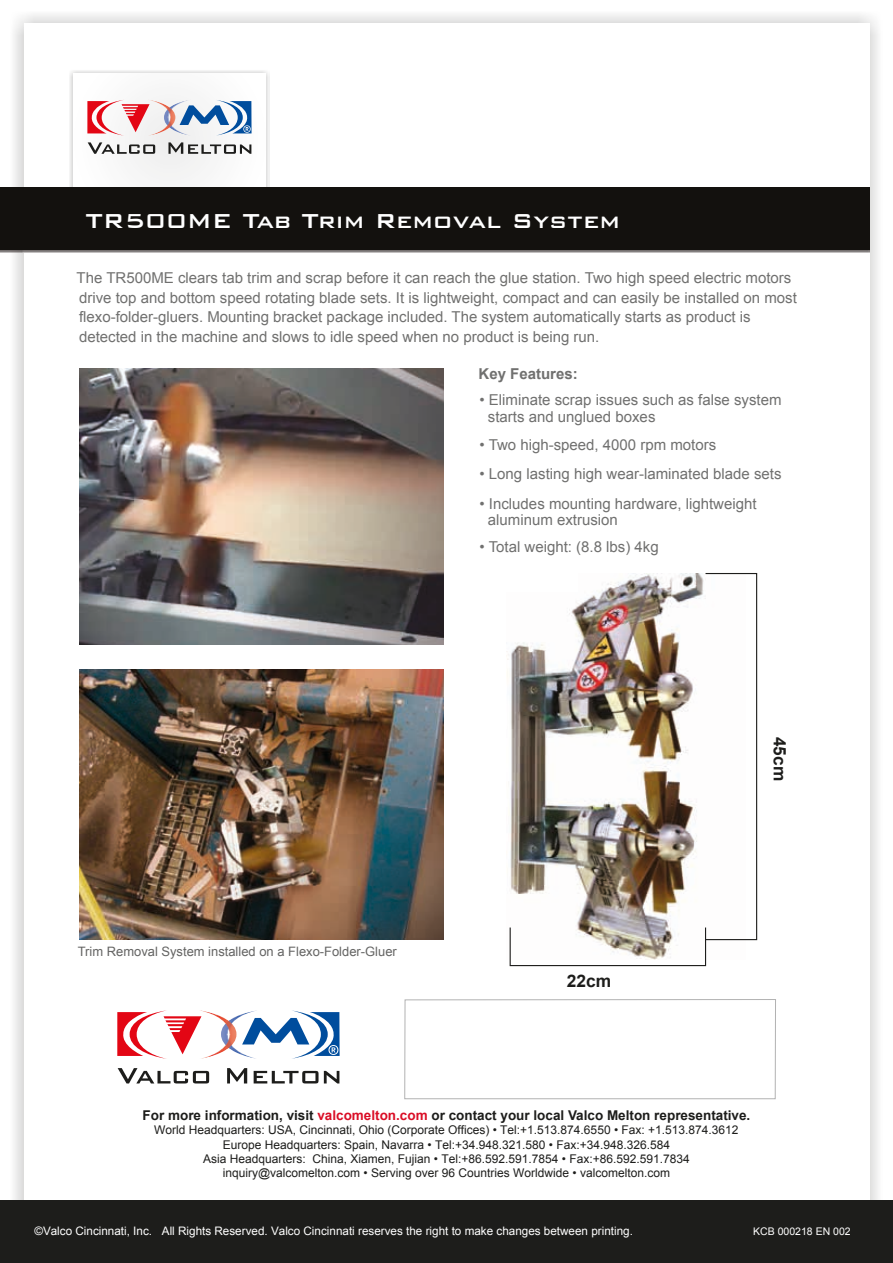
<style>
.page{position:relative;width:893px;height:1263px;background:#fff}
.page>*{position:absolute;margin:0;border:0;box-sizing:border-box;transform-origin:0 0}
.t1{font:500 27px "Bank Gothic BT";color:#fff}
.t2{font:700 17.25px "Arial";color:#1d1d1b}
.t3{font:15px/19.5px "Arial";color:#70706f}
.t4{font:700 15px "Arial";color:#70706f}
.t5{font:700 13.5px "Arial";color:#1d1d1b}
.t6{font:12.9px "Arial";color:#646463}
.t7{font:12px/14.4px "Arial";color:#1d1d1b;text-align:center}
.t8{font:11.7px "Arial";color:#fff}
.t9{font:10.5px "Arial";color:#fff}
.s1{color:#da0e26}
</style>
<div class="page">
<img style="left:11px;top:14px;width:867px;height:1186px">
<div style="left:24px;top:24px;width:845px;height:1210px;background:#fff"></div>
<img style="left:70px;top:70px;width:199px;height:117px">
<div style="left:74px;top:73px;width:191px;height:132px;background:#f9f9f9"></div>
<div style="left:0;top:187px;width:869px;height:63px;background:#13110e"></div>
<div style="left:0;top:1200px;width:893px;height:63px;background:#1d1d1b"></div>
<img style="left:175px;top:102px;width:5px;height:34px">
<img style="left:150px;top:100px;width:25px;height:36px">
<svg style="left:88px;top:142px;width:163px;height:12px"></svg>
<svg style="left:87px;top:100px;width:63px;height:36px"></svg>
<svg style="left:180px;top:100px;width:72px;height:36px"></svg>
<img style="left:236px;top:1014px;width:6px;height:41px">
<img style="left:201px;top:1010px;width:35px;height:49px">
<svg style="left:118px;top:1068px;width:221px;height:15px"></svg>
<svg style="left:117px;top:1010px;width:84px;height:49px"></svg>
<svg style="left:242px;top:1010px;width:98px;height:49px"></svg>
<div style="left:405px;top:999px;width:371px;height:100px;border:1px solid #b2b2b2"></div>
<img style="left:507px;top:574px;width:238px;height:385px">
<div style="left:705px;top:573px;width:52px;height:367px;border:1px solid #1d1d1b"></div>
<div style="left:510px;top:927px;width:196px;height:39px;border:1px solid #1d1d1b"></div>
<img style="left:80px;top:669px;width:363px;height:271px">
<div style="left:481px;top:564px;width:97px;height:28px;background:#fff"></div>
<img style="left:80px;top:369px;width:363px;height:275px">
<h1 class="t1" style="left:86px;top:206px;width:536px">TR500ME Tab Trim Removal System</h1>
<p class="t3" style="left:77px;top:269px;width:722px">The TR500ME clears tab trim and scrap before it can reach the glue station. Two high speed electric motors drive top and bottom speed rotating blade sets. It is lightweight, compact and can easily be installed on most flexo-folder-gluers. Mounting bracket package included. The system automatically starts as product is detected in the machine and slows to idle speed when no product is being run.</p>
<p class="t4" style="left:478px;top:363px;width:101px">Key Features:</p>
<p class="t3" style="left:488px;top:392px;width:295px;line-height:16.5px;text-indent:-8px">• Eliminate scrap issues such as false system starts and unglued boxes</p>
<p class="t3" style="left:480px;top:435px;width:238px">• Two high-speed, 4000 rpm motors</p>
<p class="t3" style="left:480px;top:464px;width:304px">• Long lasting high wear-laminated blade sets</p>
<p class="t3" style="left:488px;top:495px;width:270px;line-height:16.5px;text-indent:-8px">• Includes mounting hardware, lightweight aluminum extrusion</p>
<p class="t3" style="left:480px;top:537px;width:181px">• Total weight: (8.8 lbs) 4kg</p>
<p class="t2" style="left:791px;top:737px;width:46px;rotate:90deg">45cm</p>
<p class="t6" style="left:78px;top:943px;width:320px">Trim Removal System installed on a Flexo-Folder-Gluer</p>
<p class="t2" style="left:567px;top:970px;width:46px">22cm</p>
<p class="t5" style="left:143px;top:1106px;width:609px">For more information, visit <span class="s1">valcomelton.com</span> or contact your local Valco Melton representative.</p>
<p class="t7" style="left:154px;top:1123px;width:586px">World Headquarters: USA, Cincinnati, Ohio (Corporate Offices) • Tel:+1.513.874.6550 • Fax: +1.513.874.3612<br>Europe Headquarters: Spain, Navarra • Tel:+34.948.321.580 • Fax:+34.948.326.584<br>Asia Headquarters: China, Xiamen, Fujian • Tel:+86.592.591.7854 • Fax:+86.592.591.7834 inquiry@valcomelton.com • Serving over 96 Countries Worldwide • valcomelton.com</p>
<p class="t8" style="left:34px;top:1223px;width:600px">©Valco Cincinnati, Inc. All Rights Reserved. Valco Cincinnati reserves the right to make changes between printing.</p>
<p class="t9" style="left:753px;top:1224px;width:99px">KCB 000218 EN 002</p>
</div>
